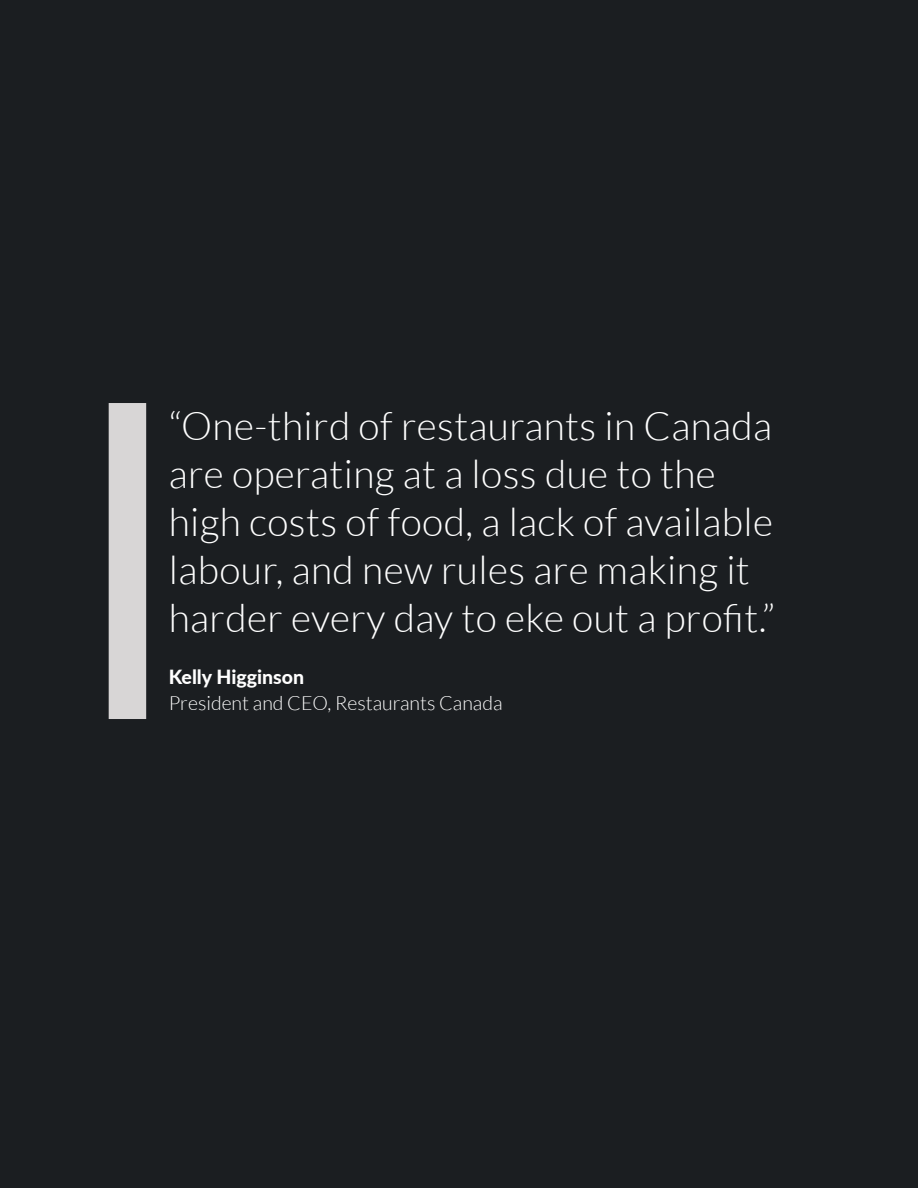
<style>
.page{position:relative;width:918px;height:1188px;background:#1b1e21}
.page>*{position:absolute;margin:0;border:0;box-sizing:border-box;transform-origin:0 0}
.t1{font:300 39px/48px "Lato";letter-spacing:.01em;color:#fff}
.t2{font:300 19.5px "Lato";color:#fff}
.t3{font:800 19.5px "Lato";color:#fff}
</style>
<div class="page">
<div style="left:109px;top:403px;width:37px;height:316px;background:#d8d6d6"></div>
<p class="t1" style="left:169px;top:402px;width:608px">“One-third of restaurants in Canada are operating at a loss due to the high costs of food, a lack of available labour, and new rules are making it harder every day to eke out a profit.”</p>
<p class="t3" style="left:169px;top:663px;width:137px">Kelly Higginson</p>
<p class="t2" style="left:169px;top:692px;width:335px">President and CEO, Restaurants Canada</p>
</div>
